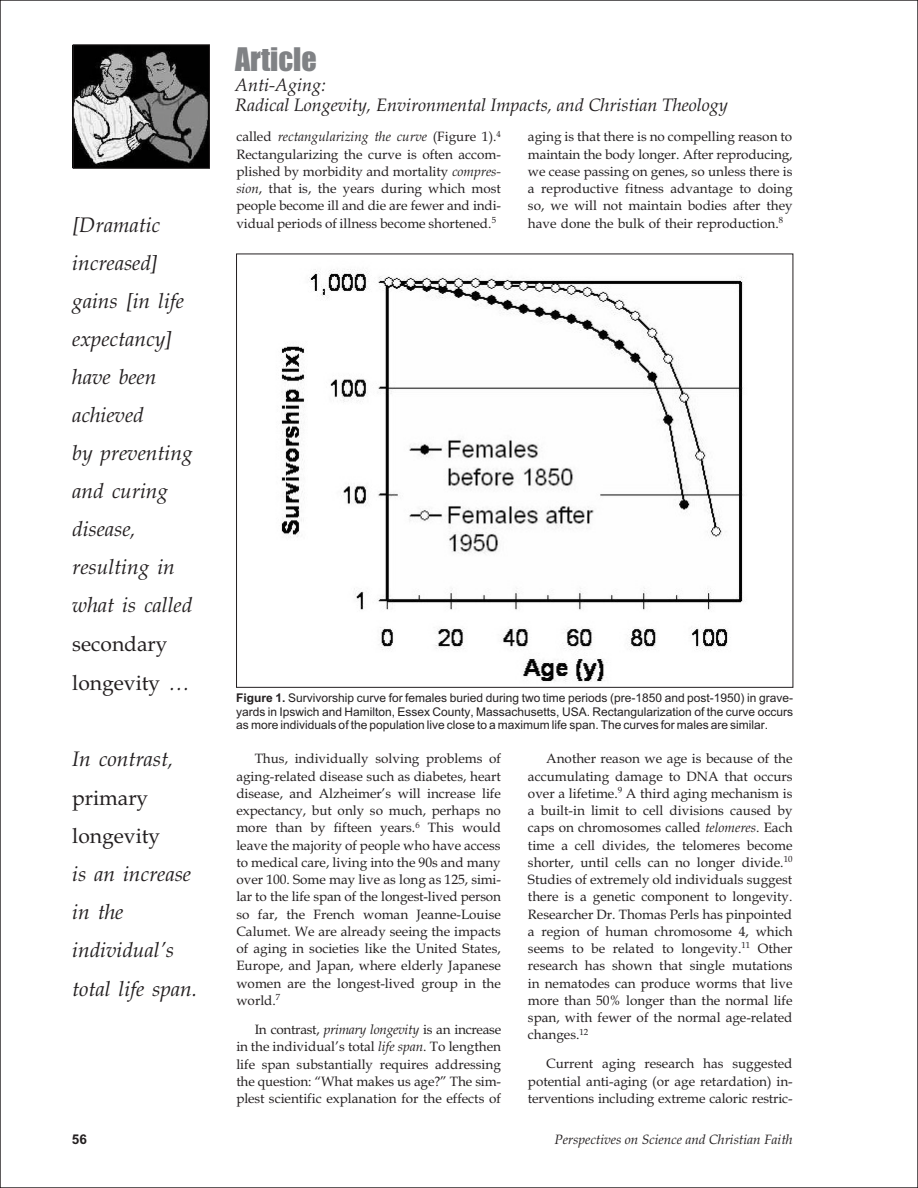
<style>
.page{position:relative;width:918px;height:1188px;background:#fff}
.page>*{position:absolute;margin:0;border:0;box-sizing:border-box;transform-origin:0 0}
.t1{font:30px "Impact";color:#808285}
.t2{font:italic 21px/38.1px "Book Antiqua";color:#231f20}
.t3{font:21px/38.7px "Book Antiqua";color:#231f20}
.t4{font:italic 18px/19.8px "Book Antiqua";color:#231f20}
.t5{font:13.5px/17.2px "Book Antiqua";color:#231f20;text-align:justify}
.t6{font:italic 13.5px "Book Antiqua";color:#231f20}
.t7{font:700 13.5px "Arial";color:#231f20}
.t8{font:12px/13.8px "Arial";color:#231f20;text-align:justify}
.s1{font-style:italic}
.s2{font-weight:700}
</style>
<div class="page">
<img style="left:281px;top:269px;width:463px;height:413px">
<img style="left:75px;top:46px;width:133px;height:121px">
<div style="left:73px;top:44px;width:137px;height:125px;border:1px solid #231f20"></div>
<h2 class="t2" style="left:72px;top:208px;width:122px">[Dramatic increased] gains [in life expectancy] have been achieved<br>by preventing and curing disease, resulting in what is called</h2>
<h2 class="t3" style="left:72px;top:627px;width:119px">secondary longevity <span class="s1">…</span></h2>
<h2 class="t2" style="left:72px;top:742px;width:103px">In contrast,</h2>
<h2 class="t3" style="left:72px;top:781px;width:90px">primary longevity</h2>
<h2 class="t2" style="left:72px;top:858px;width:126px">is an increase in the individual’s total life span.</h2>
<h1 class="t1" style="left:235px;top:50px;width:83px">Article</h1>
<h3 class="t4" style="left:235px;top:77px;width:494px">Anti-Aging:<br>Radical Longevity, Environmental Impacts, and Christian Theology</h3>
<p class="t5" style="left:236px;top:130px;width:266px">called <span class="s1">rectangularizing the curve</span> (Figure 1).<sup>4<br></sup>Rectangularizing the curve is often accom&shy;plished by morbidity and mortality <span class="s1">compres&shy;sion</span>, that is, the years during which most people become ill and die are fewer and indi&shy;vidual periods of illness become shortened.<sup>5</sup></p>
<p class="t5" style="left:528px;top:130px;width:266px">aging is that there is no compelling reason to maintain the body longer. After reproducing, we cease passing on genes, so unless there is a reproductive fitness advantage to doing so, we will not maintain bodies after they have done the bulk of their reproduction.<sup>8</sup></p>
<p class="t8" style="left:236px;top:692px;width:558px"><span class="s2">Figure 1.</span> Survivorship curve for females buried during two time periods (pre-1850 and post-1950) in grave&shy;yards in Ipswich and Hamilton, Essex County, Massachusetts, USA. Rectangularization of the curve occurs as more individuals of the population live close to a maximum life span. The curves for males are similar.</p>
<p class="t5" style="left:236px;top:752px;width:266px;text-indent:18px">Thus, individually solving problems of aging-related disease such as diabetes, heart disease, and Alzheimer’s will increase life expectancy, but only so much, perhaps no more than by fifteen years.<sup>6</sup> This would leave the majority of people who have access to medical care, living into the 90s and many over 100. Some may live as long as 125, simi&shy;lar to the life span of the longest-lived person so far, the French woman Jeanne-Louise Calumet. We are already seeing the impacts of aging in societies like the United States, Europe, and Japan, where elderly Japanese women are the longest-lived group in the world.<sup>7</sup></p>
<p class="t5" style="left:236px;top:1022px;width:266px;text-indent:18px">In contrast, <span class="s1">primary longevity</span> is an increase in the individual’s total <span class="s1">life span</span>. To lengthen life span substantially requires addressing the question: “What makes us age?” The sim&shy;plest scientific explanation for the effects of</p>
<p class="t5" style="left:528px;top:752px;width:266px;text-indent:18px">Another reason we age is because of the accumulating damage to DNA that occurs over a lifetime.<sup>9</sup> A third aging mechanism is a built-in limit to cell divisions caused by caps on chromosomes called <span class="s1">telomeres</span>. Each time a cell divides, the telomeres become shorter, until cells can no longer divide.<sup>10<br></sup>Studies of extremely old individuals suggest there is a genetic component to longevity.<br>Researcher Dr. Thomas Perls has pinpointed a region of human chromosome 4, which seems to be related to longevity.<sup>11</sup> Other research has shown that single mutations in nematodes can produce worms that live more than 50% longer than the normal life span, with fewer of the normal age-related changes.<sup>12</sup></p>
<p class="t5" style="left:528px;top:1057px;width:266px;text-indent:18px">Current aging research has suggested potential anti-aging (or age retardation) in&shy;terventions including extreme caloric restric-</p>
<p class="t7" style="left:72px;top:1132px;width:17px">56</p>
<p class="t6" style="left:554px;top:1134px;width:240px">Perspectives on Science and Christian Faith</p>
</div>
